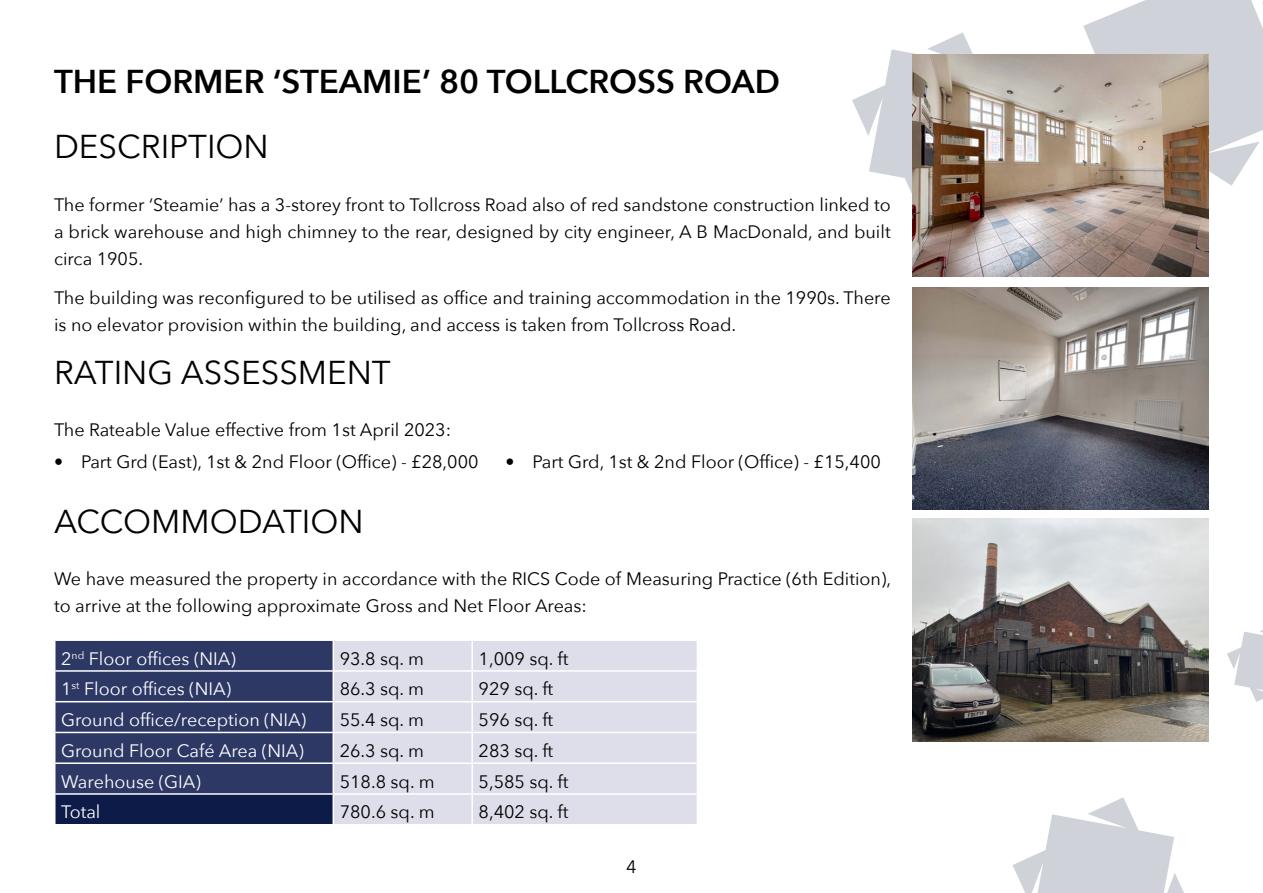
<style>
.page{position:relative;width:1263px;height:893px;background:#fff}
.page>*{position:absolute;margin:0;border:0;box-sizing:border-box;transform-origin:0 0}
.t1{font:33px "Avenir Next";color:#000}
.t2{font:600 33px "Avenir Next";color:#000}
.t3{font:18px/27px "Avenir Next";color:#000}
.t4{font:18px "Avenir Next";color:#fff}
</style>
<div class="page">
<svg style="left:1083px;top:0;width:180px;height:186px;background:#d5d9de"></svg>
<svg style="left:852px;top:32px;width:121px;height:162px"></svg>
<svg style="left:1012px;top:797px;width:172px;height:96px"></svg>
<svg style="left:1227px;top:630px;width:36px;height:72px"></svg>
<div style="left:334px;top:641px;width:363px;height:183px;background:#dedeeb"></div>
<svg style="left:55px;top:641px;width:279px;height:183px;background:#313c67"></svg>
<hr style="left:471px;top:641px;width:2px;height:29px;background:#fff">
<hr style="left:334px;top:670px;width:138px;height:2px;background:#fff">
<hr style="left:472px;top:670px;width:226px;height:2px;background:#fff">
<hr style="left:471px;top:672px;width:2px;height:29px;background:#fff">
<hr style="left:334px;top:701px;width:138px;height:1px;background:#fff">
<hr style="left:472px;top:701px;width:226px;height:1px;background:#fff">
<hr style="left:471px;top:702px;width:2px;height:30px;background:#fff">
<hr style="left:334px;top:732px;width:138px;height:1px;background:#fff">
<hr style="left:472px;top:732px;width:226px;height:1px;background:#fff">
<hr style="left:471px;top:733px;width:2px;height:29px;background:#fff">
<hr style="left:334px;top:762px;width:138px;height:2px;background:#fff">
<hr style="left:472px;top:762px;width:226px;height:2px;background:#fff">
<hr style="left:471px;top:764px;width:2px;height:29px;background:#fff">
<hr style="left:334px;top:793px;width:138px;height:2px;background:#fff">
<hr style="left:472px;top:793px;width:226px;height:2px;background:#fff">
<hr style="left:471px;top:795px;width:2px;height:29px;background:#fff">
<img style="left:912px;top:54px;width:297px;height:223px">
<img style="left:912px;top:287px;width:297px;height:223px">
<img style="left:912px;top:519px;width:297px;height:223px">
<h1 class="t2" style="left:54px;top:53px;width:727px">THE FORMER ‘STEAMIE’ 80 TOLLCROSS ROAD</h1>
<h1 class="t1" style="left:54px;top:119px;width:216px">DESCRIPTION</h1>
<p class="t3" style="left:54px;top:190px;width:838px;text-align:justify">The former ‘Steamie’ has a 3-storey front to Tollcross Road also of red sandstone construction linked to a brick warehouse and high chimney to the rear, designed by city engineer, A B MacDonald, and built circa 1905.</p>
<p class="t3" style="left:54px;top:284px;width:838px">The building was reconfigured to be utilised as office and training accommodation in the 1990s. There is no elevator provision within the building, and access is taken from Tollcross Road.</p>
<h1 class="t1" style="left:54px;top:344px;width:338px">RATING ASSESSMENT</h1>
<p class="t3" style="left:54px;top:416px;width:399px">The Rateable Value effective from 1st April 2023:</p>
<p class="t3" style="left:54px;top:447px;width:426px">• Part Grd (East), 1st &amp; 2nd Floor (Office) - £28,000</p>
<p class="t3" style="left:506px;top:447px;width:377px">• Part Grd, 1st &amp; 2nd Floor (Office) - £15,400</p>
<h1 class="t1" style="left:54px;top:493px;width:311px">ACCOMMODATION</h1>
<p class="t3" style="left:54px;top:565px;width:839px">We have measured the property in accordance with the RICS Code of Measuring Practice (6th Edition), to arrive at the following approximate Gross and Net Floor Areas:</p>
<p class="t4" style="left:61px;top:643px;width:176px">2<sup>nd</sup> Floor offices (NIA)</p>
<p class="t3" style="left:340px;top:644px;width:86px">93.8 sq. m</p>
<p class="t3" style="left:479px;top:644px;width:91px">1,009 sq. ft</p>
<p class="t4" style="left:61px;top:674px;width:171px">1<sup>st</sup> Floor offices (NIA)</p>
<p class="t3" style="left:340px;top:675px;width:86px">86.3 sq. m</p>
<p class="t3" style="left:479px;top:675px;width:76px">929 sq. ft</p>
<p class="t4" style="left:61px;top:705px;width:246px">Ground office/reception (NIA)</p>
<p class="t3" style="left:340px;top:706px;width:86px">55.4 sq. m</p>
<p class="t3" style="left:479px;top:706px;width:76px">596 sq. ft</p>
<p class="t4" style="left:61px;top:735px;width:244px">Ground Floor Café Area (NIA)</p>
<p class="t3" style="left:340px;top:736px;width:86px">26.3 sq. m</p>
<p class="t3" style="left:479px;top:736px;width:76px">283 sq. ft</p>
<p class="t4" style="left:61px;top:766px;width:141px">Warehouse (GIA)</p>
<p class="t3" style="left:340px;top:767px;width:96px">518.8 sq. m</p>
<p class="t3" style="left:479px;top:767px;width:91px">5,585 sq. ft</p>
<p class="t4" style="left:61px;top:797px;width:41px">Total</p>
<p class="t3" style="left:340px;top:798px;width:96px">780.6 sq. m</p>
<p class="t3" style="left:479px;top:798px;width:91px">8,402 sq. ft</p>
<p class="t3" style="left:626px;top:852px;width:12px">4</p>
</div>
